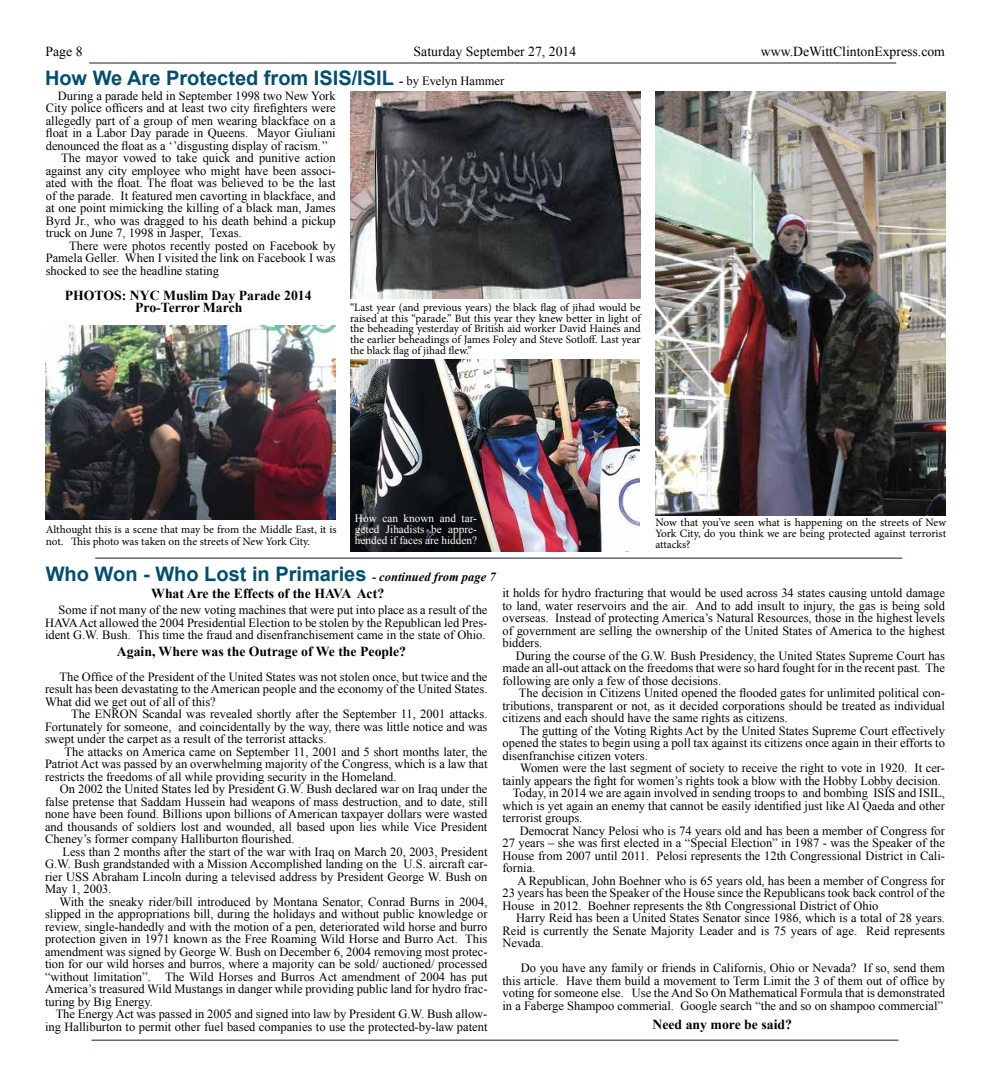
<style>
.page{position:relative;width:990px;height:1080px;background:#fff}
.page>*{position:absolute;margin:0;border:0;box-sizing:border-box;transform-origin:0 0}
.t1{font:700 20px "Arial";color:#004e6e}
.t2{font:700 13.75px/12.5px "Times New Roman";color:#000;text-align:center}
.t3{font:13.75px "Times New Roman";color:#000}
.t4{font:12.5px/12.5px "Times New Roman";color:#000;text-align:justify}
.t5{font:11.25px/10.6px "Minion Pro";letter-spacing:-.005em;color:#000;text-align:justify}
.t6{font:11.25px/11.2px "Times New Roman";color:#fff;text-align:justify}
.s1{font-family:"Times New Roman";font-size:12.5px;color:#000}
.s2{font-family:"Times New Roman";font-weight:400;font-size:12.5px;color:#000}
.s3{font-family:"Times New Roman";font-style:italic;font-size:12.5px;color:#000}
</style>
<div class="page">
<hr style="left:89px;top:63px;width:807px;height:1px;background:#0d1e42">
<hr style="left:91px;top:1040px;width:807px;height:1px;background:#0d1e42">
<hr style="left:95px;top:558px;width:807px;height:1px;background:#0d1e42">
<img style="left:656px;top:91px;width:290px;height:424px">
<img style="left:351px;top:91px;width:290px;height:207px">
<img style="left:350px;top:360px;width:290px;height:192px">
<img style="left:46px;top:326px;width:290px;height:193px">
<p class="t3" style="left:46px;top:42px;width:39px">Page 8</p>
<p class="t3" style="left:414px;top:42px;width:164px">Saturday September 27, 2014</p>
<p class="t3" style="left:761px;top:42px;width:186px">www.DeWittClintonExpress.com</p>
<h1 class="t1" style="left:45px;top:65px;width:461px">How We Are Protected from ISIS/ISIL <span class="s1">-</span> <span class="s2">by Evelyn Hammer</span></h1>
<p class="t4" style="left:58px;top:89px;width:279px">During a parade held in September 1998 two New York</p>
<p class="t4" style="left:46px;top:101px;width:292px">City police officers and at least two city firefighters were</p>
<p class="t4" style="left:46px;top:114px;width:292px">allegedly part of a group of men wearing blackface on a</p>
<p class="t4" style="left:46px;top:126px;width:292px">float in a Labor Day parade in Queens. Mayor Giuliani</p>
<p class="t4" style="left:46px;top:139px;width:284px">denounced the float as a ‘’disgusting display of racism.’’</p>
<p class="t4" style="left:61px;top:151px;width:276px">The mayor vowed to take quick and punitive action</p>
<p class="t4" style="left:46px;top:164px;width:292px">against any city employee who might have been associ-</p>
<p class="t4" style="left:46px;top:176px;width:292px">ated with the float. The float was believed to be the last</p>
<p class="t4" style="left:46px;top:189px;width:292px">of the parade. It featured men cavorting in blackface, and</p>
<p class="t4" style="left:46px;top:201px;width:292px">at one point mimicking the killing of a black man, James</p>
<p class="t4" style="left:46px;top:214px;width:292px">Byrd Jr., who was dragged to his death behind a pickup</p>
<p class="t4" style="left:46px;top:226px;width:197px">truck on June 7, 1998 in Jasper, Texas.</p>
<p class="t4" style="left:69px;top:239px;width:268px">There were photos recently posted on Facebook by</p>
<p class="t4" style="left:46px;top:251px;width:291px">Pamela Geller. When I visited the link on Facebook I was</p>
<p class="t4" style="left:46px;top:264px;width:175px">shocked to see the headline stating</p>
<p class="t2" style="left:65px;top:288px;width:248px">PHOTOS: NYC Muslim Day Parade 2014<br>Pro-Terror March</p>
<p class="t5" style="left:350px;top:302px;width:292px">“Last year (and previous years) the black flag of jihad would be raised at this “parade.” But this year they knew better in light of the beheading yesterday of British aid worker David Haines and the earlier beheadings of James Foley and Steve Sotloff. Last year the black flag of jihad flew.”</p>
<p class="t6" style="left:355px;top:512px;width:124px">How can known and tar&shy;geted Jihadists be appre&shy;hended if faces are hidden?</p>
<p class="t5" style="left:46px;top:524px;width:292px;line-height:11.2px">Althought this is a scene that may be from the Middle East, it is not. This photo was taken on the streets of New York City.</p>
<p class="t5" style="left:655px;top:516px;width:292px;line-height:11.2px">Now that you’ve seen what is happening on the streets of New York City, do you think we are being protected against terrorist attacks?</p>
<h1 class="t1" style="left:46px;top:560px;width:451px">Who Won - Who Lost in Primaries <span class="s1">-</span> <span class="s3">continued from page 7</span></h1>
<p class="t2" style="left:151px;top:587px;width:234px">What Are the Effects of the HAVA Act?</p>
<p class="t4" style="left:45px;top:604px;width:444px;text-indent:14px">Some if not many of the new voting machines that were put into place as a result of the HAVA Act allowed the 2004 Presidential Election to be stolen by the Republican led Pres&shy;ident G.W. Bush. This time the fraud and disenfranchisement came in the state of Ohio.</p>
<p class="t2" style="left:117px;top:644px;width:291px">Again, Where was the Outrage of We the People?</p>
<p class="t4" style="left:45px;top:670px;width:444px;text-indent:15px">The Office of the President of the United States was not stolen once, but twice and the result has been devastating to the American people and the economy of the United States.<br>What did we get out of all of this?</p>
<p class="t4" style="left:45px;top:707px;width:444px;text-indent:26px">The ENRON Scandal was revealed shortly after the September 11, 2001 attacks.<br>Fortunately for someone, and coincidentally by the way, there was little notice and was swept under the carpet as a result of the terrorist attacks.</p>
<p class="t4" style="left:45px;top:745px;width:444px;text-indent:20px">The attacks on America came on September 11, 2001 and 5 short months later, the Patriot Act was passed by an overwhelming majority of the Congress, which is a law that restricts the freedoms of all while providing security in the Homeland.</p>
<p class="t4" style="left:45px;top:782px;width:444px;text-indent:15px">On 2002 the United States led by President G.W. Bush declared war on Iraq under the false pretense that Saddam Hussein had weapons of mass destruction, and to date, still none have been found. Billions upon billions of American taxpayer dollars were wasted and thousands of soldiers lost and wounded, all based upon lies while Vice President Cheney’s former company Halliburton flourished.</p>
<p class="t4" style="left:45px;top:845px;width:444px;text-indent:17px">Less than 2 months after the start of the war with Iraq on March 20, 2003, President G.W. Bush grandstanded with a Mission Accomplished landing on the U.S. aircraft car&shy;rier USS Abraham Lincoln during a televised address by President George W. Bush on May 1, 2003.</p>
<p class="t4" style="left:45px;top:895px;width:444px;text-indent:15px">With the sneaky rider/bill introduced by Montana Senator, Conrad Burns in 2004, slipped in the appropriations bill, during the holidays and without public knowledge or review, single-handedly and with the motion of a pen, deteriorated wild horse and burro protection given in 1971 known as the Free Roaming Wild Horse and Burro Act. This amendment was signed by George W. Bush on December 6, 2004 removing most protec&shy;tion for our wild horses and burros, where a majority can be sold/ auctioned/ processed “without limitation”. The Wild Horses and Burros Act amendment of 2004 has put America’s treasured Wild Mustangs in danger while providing public land for hydro frac&shy;turing by Big Energy.</p>
<p class="t4" style="left:45px;top:1007px;width:444px;text-align:right">The Energy Act was passed in 2005 and signed into law by President G.W. Bush allow&shy;ing Halliburton to permit other fuel based companies to use the protected-by-law patent</p>
<p class="t4" style="left:502px;top:587px;width:444px">it holds for hydro fracturing that would be used across 34 states causing untold damage to land, water reservoirs and the air. And to add insult to injury, the gas is being sold overseas. Instead of protecting America’s Natural Resources, those in the highest levels of government are selling the ownership of the United States of America to the highest bidders.</p>
<p class="t4" style="left:502px;top:649px;width:444px;text-indent:13px">During the course of the G.W. Bush Presidency, the United States Supreme Court has made an all-out attack on the freedoms that were so hard fought for in the recent past. The following are only a few of those decisions.</p>
<p class="t4" style="left:502px;top:687px;width:444px;text-indent:16px">The decision in Citizens United opened the flooded gates for unlimited political con&shy;tributions, transparent or not, as it decided corporations should be treated as individual citizens and each should have the same rights as citizens.</p>
<p class="t4" style="left:502px;top:724px;width:444px;text-indent:17px">The gutting of the Voting Rights Act by the United States Supreme Court effectively opened the states to begin using a poll tax against its citizens once again in their efforts to disenfranchise citizen voters.</p>
<p class="t4" style="left:520px;top:762px;width:426px">Women were the last segment of society to receive the right to vote in 1920. It cer-</p>
<p class="t4" style="left:502px;top:774px;width:440px">tainly appears the fight for women’s rights took a blow with the Hobby Lobby decision.</p>
<p class="t4" style="left:513px;top:787px;width:434px">Today, in 2014 we are again involved in sending troops to and bombing ISIS and ISIL,</p>
<p class="t4" style="left:502px;top:799px;width:444px">which is yet again an enemy that cannot be easily identified just like Al Qaeda and other</p>
<p class="t4" style="left:502px;top:812px;width:81px">terrorist groups.</p>
<p class="t4" style="left:520px;top:824px;width:427px">Democrat Nancy Pelosi who is 74 years old and has been a member of Congress for</p>
<p class="t4" style="left:502px;top:837px;width:444px">27 years – she was first elected in a “Special Election” in 1987 - was the Speaker of the</p>
<p class="t4" style="left:502px;top:849px;width:444px">House from 2007 until 2011. Pelosi represents the 12th Congressional District in Cali-</p>
<p class="t4" style="left:502px;top:862px;width:34px">fornia.</p>
<p class="t4" style="left:517px;top:874px;width:429px">A Republican, John Boehner who is 65 years old, has been a member of Congress for</p>
<p class="t4" style="left:502px;top:887px;width:444px">23 years has been the Speaker of the House since the Republicans took back control of the</p>
<p class="t4" style="left:502px;top:899px;width:378px">House in 2012. Boehner represents the 8th Congressional District of Ohio</p>
<p class="t4" style="left:516px;top:912px;width:430px">Harry Reid has been a United States Senator since 1986, which is a total of 28 years.</p>
<p class="t4" style="left:502px;top:924px;width:444px">Reid is currently the Senate Majority Leader and is 75 years of age. Reid represents</p>
<p class="t4" style="left:502px;top:937px;width:43px">Nevada.</p>
<p class="t4" style="left:502px;top:962px;width:444px;text-indent:18px">Do you have any family or friends in Californis, Ohio or Nevada? If so, send them this article. Have them build a movement to Term Limit the 3 of them out of office by voting for someone else. Use the And So On Mathematical Formula that is demonstrated in a Faberge Shampoo commerial. Google search “the and so on shampoo commercial”</p>
<p class="t2" style="left:652px;top:1017px;width:141px">Need any more be said?</p>
</div>
